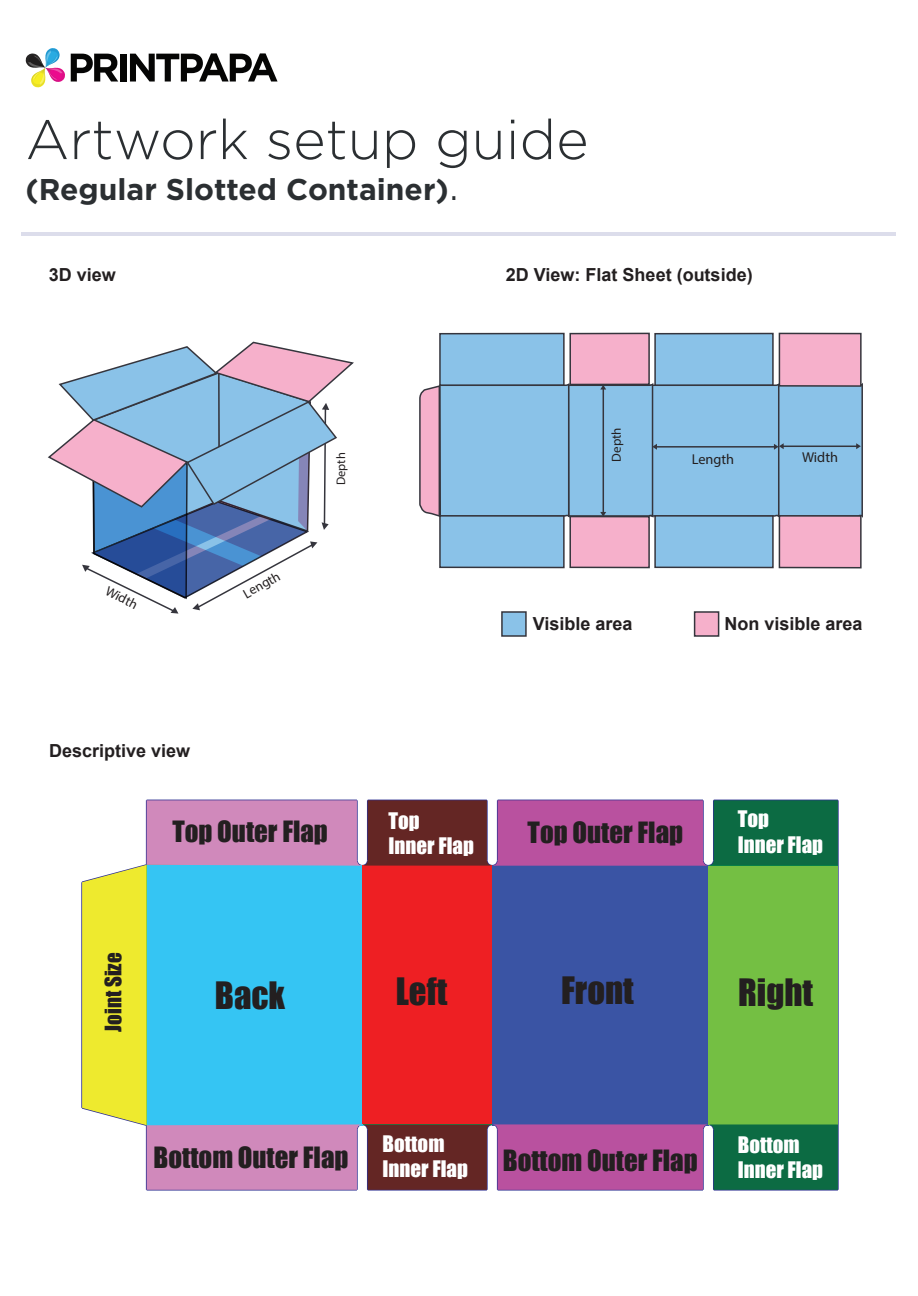
<style>
.page{position:relative;width:918px;height:1296px;background:#fff}
.page>*{position:absolute;margin:0;border:0;box-sizing:border-box;transform-origin:0 0}
.t1{font:300 55.5px "Gotham";color:#2b2f32}
.t2{font:34.65px "Impact";color:#231f20}
.t3{font:700 30px "Gotham";color:#2b2f32}
.t4{font:26.85px "Impact";color:#231f20}
.t5{font:21px/25px "Impact";color:#fff}
.t6{font:21px "Impact";color:#231f20}
.t7{font:700 18px "Arial";color:#231f20}
.t8{font:14.4px "Myriad Pro";color:#231f20}
.t9{font:13.5px "Myriad Pro";color:#231f20}
.t10{font:13.05px "Myriad Pro";color:#231f20}
.t11{font:12.45px "Myriad Pro";color:#231f20}
.s1{font-weight:300;font-size:45px}
</style>
<div class="page">
<svg style="left:26px;top:48px;width:39px;height:40px"></svg>
<svg style="left:71px;top:54px;width:47px;height:28px"></svg>
<div style="left:120px;top:54px;width:6px;height:28px;background:#050504"></div>
<svg style="left:130px;top:53px;width:148px;height:29px"></svg>
<hr style="left:22px;top:232px;width:874px;height:4px;background:#dcddeb">
<div style="left:501px;top:611px;width:26px;height:26px;background:#8ac2e8;border:2px solid #35353d"></div>
<div style="left:694px;top:611px;width:25px;height:26px;background:#f6b0cb;border:2px solid #35353d"></div>
<div style="left:779px;top:516px;width:82px;height:52px;background:#f6b0cb"></div>
<div style="left:779px;top:515px;width:83px;height:53px;border:2px solid #35353d"></div>
<div style="left:655px;top:334px;width:118px;height:51px;background:#8ac2e8"></div>
<div style="left:654px;top:333px;width:120px;height:53px;border:2px solid #35353d"></div>
<div style="left:570px;top:333px;width:79px;height:51px;background:#f6b0cb"></div>
<div style="left:569px;top:333px;width:81px;height:52px;border:2px solid #35353d"></div>
<div style="left:440px;top:334px;width:124px;height:51px;background:#8ac2e8"></div>
<div style="left:439px;top:333px;width:126px;height:53px;border:2px solid #35353d"></div>
<div style="left:655px;top:516px;width:118px;height:52px;background:#8ac2e8"></div>
<div style="left:654px;top:515px;width:120px;height:53px;border:2px solid #35353d"></div>
<div style="left:570px;top:517px;width:79px;height:51px;background:#f6b0cb"></div>
<div style="left:569px;top:516px;width:81px;height:52px;border:2px solid #35353d"></div>
<div style="left:440px;top:516px;width:124px;height:52px;background:#8ac2e8"></div>
<div style="left:439px;top:515px;width:126px;height:53px;border:2px solid #35353d"></div>
<div style="left:779px;top:333px;width:82px;height:53px;background:#f6b0cb"></div>
<div style="left:779px;top:333px;width:83px;height:54px;border:2px solid #35353d"></div>
<svg style="left:419px;top:383px;width:444px;height:135px;background:#8ab9dd"></svg>
<svg style="left:48px;top:341px;width:306px;height:273px"></svg>
<hr style="left:837px;top:800px;width:2px;height:390px;background:#2e3092">
<hr style="left:714px;top:1189px;width:124px;height:2px;background:#2e3092">
<hr style="left:498px;top:1189px;width:205px;height:2px;background:#2e3092">
<hr style="left:368px;top:1189px;width:119px;height:2px;background:#2e3092">
<hr style="left:147px;top:1189px;width:210px;height:2px;background:#2e3092">
<svg style="left:81px;top:800px;width:757px;height:390px;background:#7f828c"></svg>
<h1 class="t1" style="left:26px;top:104px;width:565px">Artwork setup guide</h1>
<h3 class="t3" style="left:26px;top:169px;width:435px">(Regular Slotted Container)<span class="s1">.</span></h3>
<p class="t7" style="left:49px;top:262px;width:69px">3D view</p>
<p class="t7" style="left:506px;top:262px;width:248px">2D View: Flat Sheet (outside)</p>
<p class="t9" style="left:111px;top:582px;width:36px;rotate:28deg">Width</p>
<p class="t9" style="left:240px;top:587px;width:42px;rotate:-29deg">Length</p>
<p class="t7" style="left:49px;top:738px;width:143px">Descriptive view</p>
<p class="t11" style="left:333px;top:485px;width:34px;rotate:-90deg">Depth</p>
<p class="t10" style="left:608px;top:462px;width:36px;rotate:-90deg">Depth</p>
<p class="t8" style="left:692px;top:450px;width:44px">Length</p>
<p class="t8" style="left:802px;top:449px;width:38px">Width</p>
<p class="t7" style="left:533px;top:611px;width:101px">Visible area</p>
<p class="t7" style="left:725px;top:611px;width:140px">Non visible area</p>
<p class="t6" style="left:97px;top:1032px;width:80px;rotate:-90deg">Joint Size</p>
<p class="t5" style="left:389px;top:808px;width:87px">Top<br>Inner Flap</p>
<p class="t5" style="left:738px;top:806px;width:87px">Top<br>Inner Flap</p>
<h3 class="t4" style="left:172px;top:811px;width:157px">Top Outer Flap</h3>
<h3 class="t4" style="left:528px;top:811px;width:157px">Top Outer Flap</h3>
<h2 class="t2" style="left:215px;top:969px;width:72px">Back</h2>
<h2 class="t2" style="left:396px;top:964px;width:53px">Left</h2>
<h2 class="t2" style="left:561px;top:964px;width:74px">Front</h2>
<h2 class="t2" style="left:738px;top:965px;width:76px">Right</h2>
<h3 class="t4" style="left:154px;top:1137px;width:196px">Bottom Outer Flap</h3>
<p class="t5" style="left:383px;top:1131px;width:87px">Bottom<br>Inner Flap</p>
<p class="t5" style="left:738px;top:1132px;width:63px">Bottom</p>
<h3 class="t4" style="left:503px;top:1140px;width:196px">Bottom Outer Flap</h3>
<p class="t5" style="left:738px;top:1157px;width:87px">Inner Flap</p>
</div>
